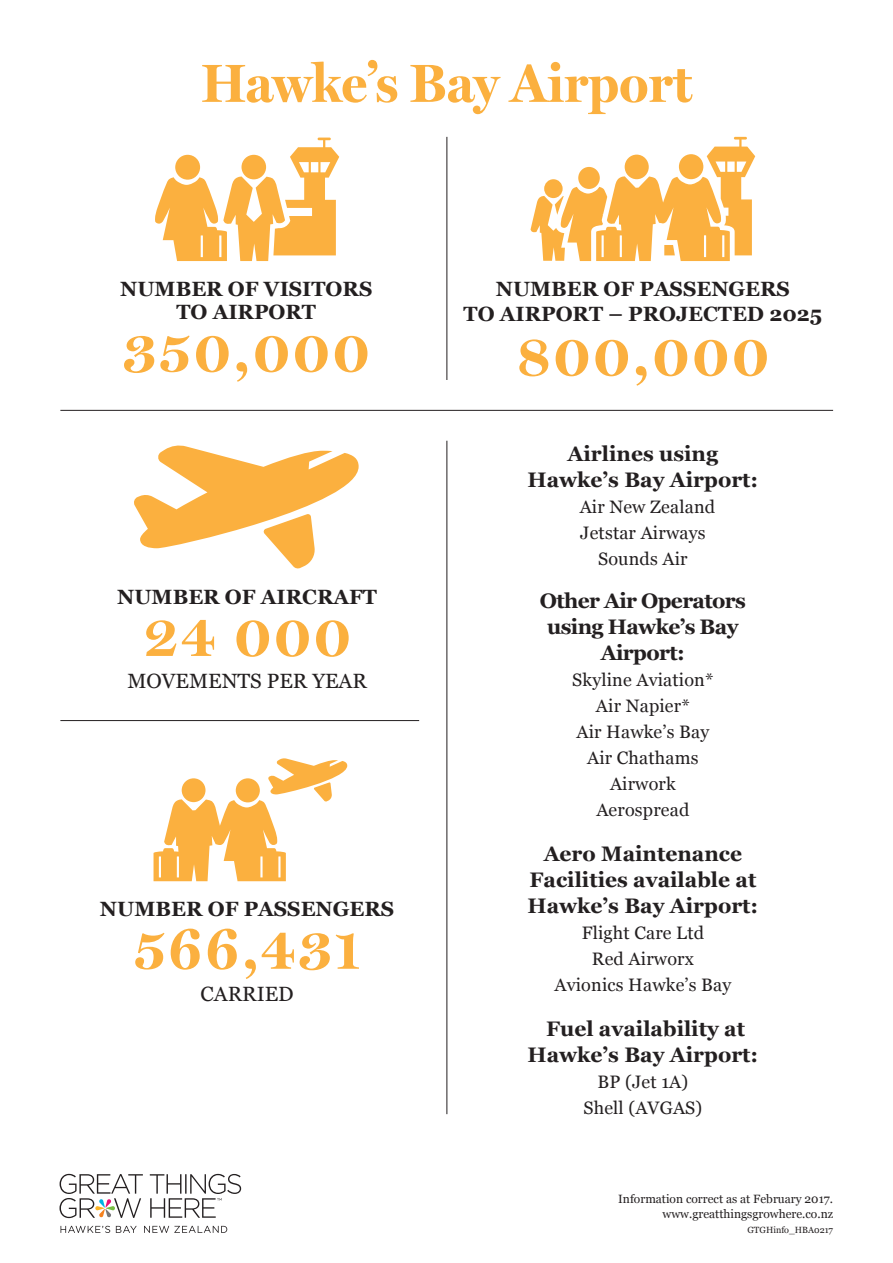
<style>
.page{position:relative;width:893px;height:1263px;background:#fff}
.page>*{position:absolute;margin:0;border:0;box-sizing:border-box;transform-origin:0 0}
.ICO_Graphic_Key_Numb{font:700 57.3px "Miller Display";letter-spacing:.07em;color:#fbb03f}
.ICO_Heading___Large{font:700 54px "Miller Display";letter-spacing:.01em;color:#fbb03f}
.ICO_Sub-head{font:700 21px/26px "Georgia";color:#231f20;text-align:center}
.ICO_Sub-head-2{font:700 21px/26px "Georgia";letter-spacing:-.03em;color:#231f20;text-align:center}
.ICO_Graphic_Heading{font:700 20.7px/23px "Georgia";color:#231f20;text-align:center}
.ICO_Graphic_Support{font:20.7px "Georgia";color:#231f20}
.ICO_Pullouts{font:18px/26px "Georgia";letter-spacing:.01em;color:#231f20;text-align:center}
.ICO_Key_Points{font:12px/15px "Georgia";color:#231f20;text-align:right}
.ICO_Key_Points-2{font:9px "Georgia";color:#231f20}
</style>
<div class="page">
<hr style="left:60px;top:410px;width:773px;height:1px;background:#231f20">
<hr style="left:60px;top:720px;width:359px;height:1px;background:#231f20">
<hr style="left:446px;top:441px;width:1px;height:673px;background:#231f20">
<hr style="left:446px;top:137px;width:1px;height:243px;background:#231f20">
<svg style="left:134px;top:445px;width:225px;height:124px"></svg>
<svg style="left:154px;top:758px;width:193px;height:123px"></svg>
<svg style="left:155px;top:138px;width:184px;height:123px"></svg>
<svg style="left:531px;top:137px;width:224px;height:124px"></svg>
<svg style="left:59px;top:1174px;width:84px;height:44px"></svg>
<svg style="left:150px;top:1174px;width:91px;height:44px"></svg>
<svg style="left:61px;top:1226px;width:49px;height:7px"></svg>
<svg style="left:116px;top:1226px;width:21px;height:7px"></svg>
<svg style="left:144px;top:1226px;width:83px;height:7px"></svg>
<p class="ICO_Heading___Large" style="left:201px;top:52px;width:492px">Hawke’s Bay Airport</p>
<p class="ICO_Graphic_Heading" style="left:120px;top:276px;width:254px">NUMBER OF VISITORS<br>TO AIRPORT</p>
<p class="ICO_Graphic_Key_Numb" style="left:124px;top:319px;width:247px">350,000</p>
<p class="ICO_Graphic_Heading" style="left:117px;top:584px;width:261px">NUMBER OF AIRCRAFT</p>
<p class="ICO_Graphic_Key_Numb" style="left:144px;top:603px;width:207px">24 000</p>
<p class="ICO_Graphic_Support" style="left:127px;top:665px;width:241px">MOVEMENTS PER YEAR</p>
<p class="ICO_Graphic_Heading" style="left:100px;top:897px;width:296px">NUMBER OF PASSENGERS</p>
<p class="ICO_Graphic_Key_Numb" style="left:134px;top:916px;width:227px">566,431</p>
<p class="ICO_Graphic_Support" style="left:201px;top:978px;width:95px">CARRIED</p>
<p class="ICO_Graphic_Heading" style="left:464px;top:275px;width:360px;line-height:24.9px">NUMBER OF PASSENGERS<br>TO AIRPORT – PROJECTED 2025</p>
<p class="ICO_Graphic_Key_Numb" style="left:517px;top:323px;width:252px">800,000</p>
<p class="ICO_Sub-head" style="left:527px;top:440px;width:232px">Airlines using<br>Hawke’s Bay Airport:</p>
<p class="ICO_Pullouts" style="left:580px;top:493px;width:137px">Air New Zealand<br>Jetstar Airways<br>Sounds Air</p>
<p class="ICO_Sub-head-2" style="left:540px;top:587px;width:208px">Other Air Operators using Hawke’s Bay<br>Airport:</p>
<p class="ICO_Pullouts" style="left:572px;top:666px;width:143px">Skyline Aviation*<br>Air Napier*<br>Air Hawke’s Bay<br>Air Chathams<br>Airwork<br>Aerospread</p>
<p class="ICO_Sub-head" style="left:527px;top:840px;width:232px">Aero Maintenance<br>Facilities available at<br>Hawke’s Bay Airport:</p>
<p class="ICO_Pullouts" style="left:554px;top:919px;width:178px">Flight Care Ltd<br>Red Airworx<br>Avionics Hawke’s Bay</p>
<p class="ICO_Sub-head" style="left:527px;top:1015px;width:232px">Fuel availability at<br>Hawke’s Bay Airport:</p>
<p class="ICO_Pullouts" style="left:583px;top:1068px;width:120px">BP (Jet 1A)<br>Shell (AVGAS)</p>
<p class="ICO_Key_Points" style="left:618px;top:1191px;width:216px">Information correct as at February 2017. www.greatthingsgrowhere.co.nz</p>
<p class="ICO_Key_Points-2" style="left:747px;top:1223px;width:87px">GTGHinfo_HBA0217</p>
</div>
